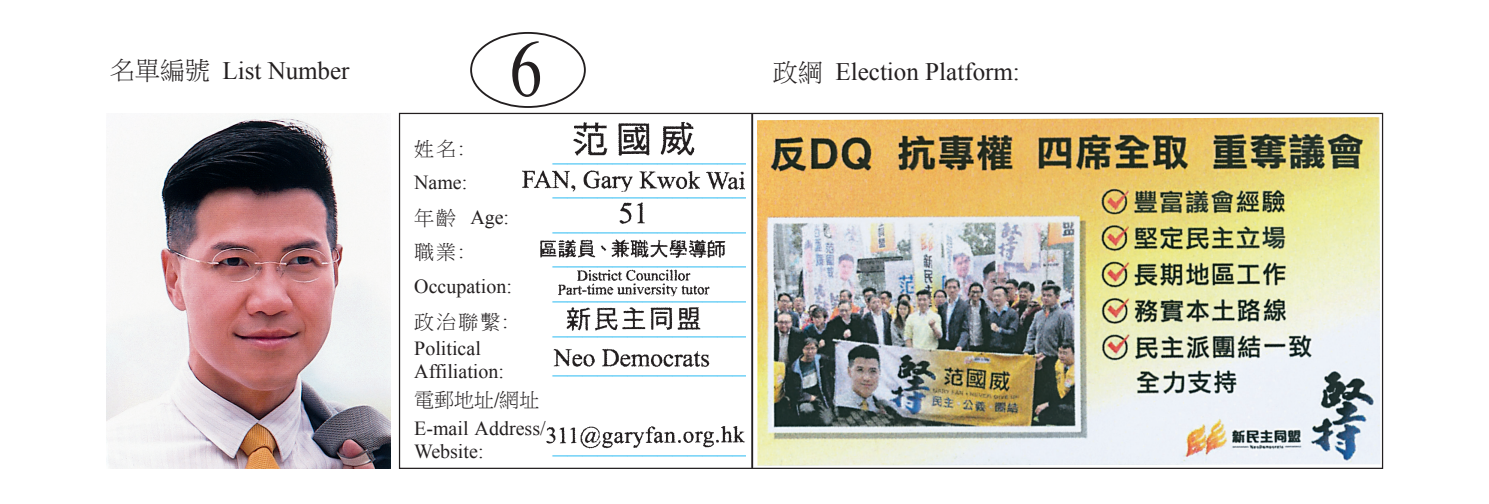
<style>
.page{position:relative;width:1489px;height:504px;background:#fff}
.page>*{position:absolute;margin:0;border:0;box-sizing:border-box;transform-origin:0 0}
.t1{font:80px "Times";color:#231f20;scale:.8 1}
.t2{font:30px "Times New Roman";color:#6bcff6}
.t3{font:25px "Times New Roman";color:#231f20}
.t4{font:20px/22.5px "Times New Roman";color:#231f20}
.t5{font:20px "P Ming Li U";letter-spacing:.105em;color:#231f20}
.s1{font-family:"P Ming Li U"}
.s2{font-family:"Times New Roman"}
</style>
<div class="page">
<div style="left:470px;top:32px;width:115px;height:76px;border:2px solid #231f20;border-radius:50%"></div>
<img style="left:757px;top:117px;width:623px;height:348px">
<img style="left:522px;top:121px;width:223px;height:328px">
<img style="left:107px;top:116px;width:283px;height:352px">
<hr style="left:751px;top:114px;width:2px;height:353px;background:#231f20">
<h1 class="t1" style="left:510px;top:-6px;width:42px">6</h1>
<p class="t3" style="left:110px;top:53px;width:241px"><span class="s1">名單編號</span> List Number</p>
<p class="t3" style="left:772px;top:54px;width:248px"><span class="s1">政綱</span> Election Platform:</p>
<p class="t5" style="left:414px;top:139px;width:51px">姓名<span class="s2">:</span></p>
<p class="t4" style="left:414px;top:171px;width:55px">Name:</p>
<p class="t4" style="left:414px;top:205px;width:96px"><span class="s1">年齡</span> Age:</p>
<p class="t5" style="left:414px;top:242px;width:51px">職業<span class="s2">:</span></p>
<p class="t4" style="left:414px;top:274px;width:99px">Occupation:</p>
<p class="t5" style="left:414px;top:311px;width:95px">政治聯繫<span class="s2">:</span></p>
<p class="t4" style="left:414px;top:337px;width:91px">Political<br>Affiliation:</p>
<p class="t2" style="left:552px;top:127px;width:196px">_____________</p>
<p class="t2" style="left:552px;top:162px;width:196px">_____________</p>
<p class="t2" style="left:552px;top:196px;width:196px">_____________</p>
<p class="t2" style="left:552px;top:231px;width:196px">_____________</p>
<p class="t2" style="left:552px;top:265px;width:196px">_____________</p>
<p class="t2" style="left:552px;top:300px;width:196px">_____________</p>
<p class="t2" style="left:552px;top:339px;width:196px">_____________</p>
<p class="t5" style="left:414px;top:390px;width:127px">電郵地址/網址</p>
<p class="t4" style="left:414px;top:416px;width:133px">E-mail Address/<br>Website:</p>
<p class="t2" style="left:552px;top:419px;width:196px">_____________</p>
</div>
